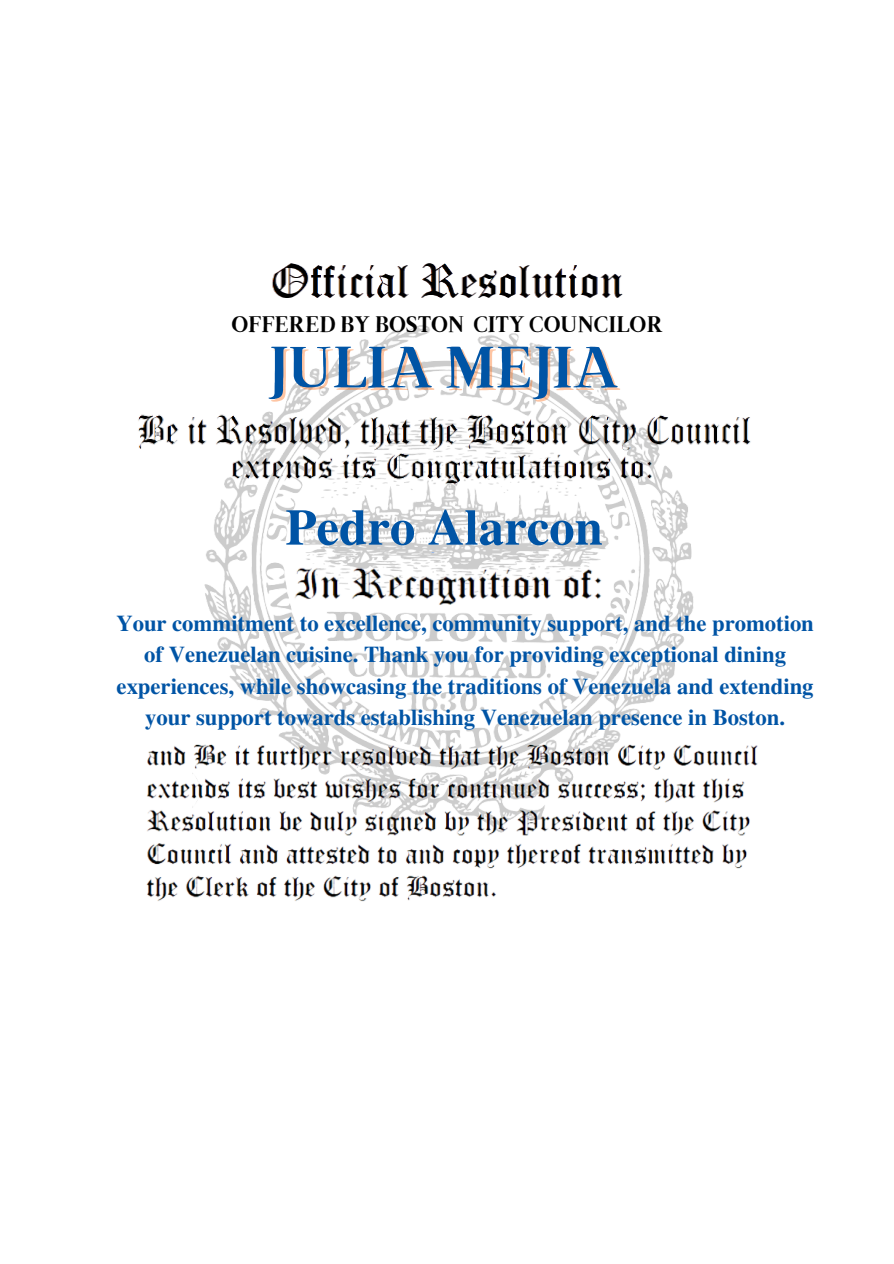
<style>
.page{position:relative;width:894px;height:1264px;background:#fff}
.page>*{position:absolute;margin:0;border:0;box-sizing:border-box;transform-origin:0 0}
.t1{font:58.05px "Brixton TC";color:#0054a5}
.t2{font:700 50.7px "Te X Gyre Termes";color:#0054a5}
.t3{font:700 22.65px/31.5px "Te X Gyre Termes";color:#0054a5;text-align:center}
.t4{font:22.5px "Brixton TC";color:#000}
</style>
<div class="page">
<img style="left:204px;top:325px;width:490px;height:411px">
<img style="left:272px;top:263px;width:351px;height:35px">
<img style="left:138px;top:395px;width:613px;height:66px">
<img style="left:221px;top:447px;width:444px;height:41px">
<img style="left:146px;top:736px;width:612px;height:166px">
<img style="left:278px;top:553px;width:338px;height:65px">
<p class="t4" style="left:231px;top:316px;width:433px">OFFERED BY BOSTON CITY COUNCILOR</p>
<p class="t1" style="left:268px;top:346px;width:352px">JULIA MEJIA</p>
<p class="t2" style="left:285px;top:488px;width:319px">Pedro Alarcon</p>
<p class="t3" style="left:116px;top:606px;width:698px">Your commitment to excellence, community support, and the promotion of Venezuelan cuisine. Thank you for providing exceptional dining experiences, while showcasing the traditions of Venezuela and extending your support towards establishing Venezuelan presence in Boston.</p>
</div>
